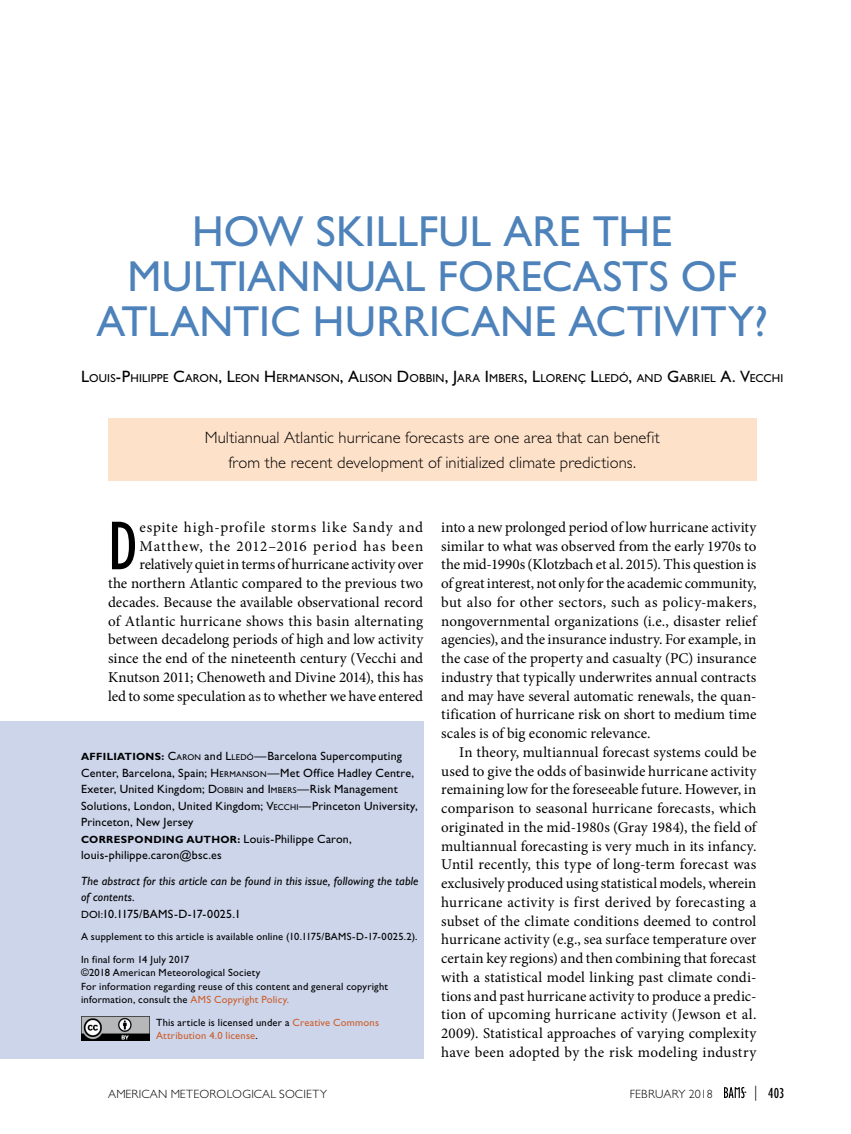
<style>
.page{position:relative;width:851px;height:1134px;background:#fff}
.page>*{position:absolute;margin:0;border:0;box-sizing:border-box;transform-origin:0 0}
.First_Paragraph_w_Dr{font:condensed 71.1px "Gill Sans Std";color:#000}
.Article_Title__Main{font:43.5px/45px "Gill Sans Std";color:#4e82ba;text-align:center}
.Capsule_Summary{font:300 16.5px/24.8px "Gill Sans Std";letter-spacing:.01em;color:#000;text-align:center}
.First_Paragraph_w_Dr-2{font:15px/18.8px "Minion Pro";letter-spacing:.005em;color:#000;text-align:right}
.Body_Text{font:15px/18.8px "Minion Pro";letter-spacing:.02em;color:#000;text-align:justify}
.t1{font:condensed 15px "Gill Sans Std";color:#000}
.info_box_-_Affiliati{font:12px/16.5px "Gill Sans Std";letter-spacing:.015em;color:#000}
.Affiliation_Correspo{font:italic 12px/16.5px "Gill Sans Std";letter-spacing:.015em;color:#000}
.t2{font:300 12px "Gill Sans Std";letter-spacing:.02em;color:#000}
.info_box_-_DOI{font:12px "Gill Sans Std";letter-spacing:.015em;color:#000}
.Authors{font:11.55px "Gill Sans Std";letter-spacing:.015em;color:#000}
.info_box_-_In_Final{font:10.5px/13.5px "Gill Sans Std";letter-spacing:.02em;color:#000}
.info_box_-_supplemen{font:10.5px "Gill Sans Std";letter-spacing:.02em;color:#000}
.In_Final_Form_Copyri{font:10.5px/13.5px "Gill Sans Std";letter-spacing:.02em;color:#cd5e2c}
.info_box_-_Affiliati-2{font:700 10.5px "Gill Sans Std";letter-spacing:.03em;color:#000}
.s1{font-size:16.5px}
.s2{font-weight:700;font-size:10.5px}
.s3{font-style:inherit}
.s4{font-size:8.4px}
.s5{font-weight:400;font-size:12px}
.s6{font-size:10.5px}
.s7{color:#cd5e2c}
.s8{color:#000}
.s9{font-weight:300;font-stretch:normal}
</style>
<div class="page">
<div style="left:0;top:721px;width:423px;height:338px;background:#ccd5ea"></div>
<div style="left:108px;top:418px;width:648px;height:63px;background:#fee1c9"></div>
<img style="left:81px;top:1016px;width:69px;height:24px">
<svg style="left:724px;top:1087px;width:22px;height:11px"></svg>
<p class="Article_Title__Main" style="left:97px;top:209px;width:672px">HOW SKILLFUL ARE THE<br>MULTIANNUAL FORECASTS OF<br>ATLANTIC HURRICANE ACTIVITY?</p>
<p class="Authors" style="left:81px;top:372px;width:703px"><span class="s1">L</span>OUIS<span class="s1">-P</span>HILIPPE <span class="s1">C</span>ARON<span class="s1">, L</span>EON <span class="s1">H</span> ERMANSON<span class="s1">, A</span>LISON <span class="s1">D</span>OBBIN<span class="s1">, J</span>ARA <span class="s1">I</span> MBERS<span class="s1">, L</span>LORENÇ <span class="s1">L</span>LEDÓ<span class="s1">,</span> AND <span class="s1">G</span>ABRIEL <span class="s1">A. V</span>ECCHI</p>
<p class="Capsule_Summary" style="left:205px;top:425px;width:456px">Multiannual Atlantic hurricane forecasts are one area that can benefit from the recent development of initialized climate predictions.</p>
<p class="First_Paragraph_w_Dr-2" style="left:108px;top:518px;width:317px">espite high-profile storms like Sandy and Matthew, the 2012–2016 period has been relatively quiet in terms of hurricane activity over<br>the northern Atlantic compared to the previous two decades. Because the available observational record of Atlantic hurricane shows this basin alternating between decadelong periods of high and low activity since the end of the nineteenth century (Vecchi and Knutson 2011; Chenoweth and Divine 2014), this has led to some speculation as to whether we have entered</p>
<p class="First_Paragraph_w_Dr-2" style="left:441px;top:518px;width:317px;text-align:justify">into a new prolonged period of low hurricane activity similar to what was observed from the early 1970s to the mid-1990s (Klotzbach et al. 2015). This question is of great interest, not only for the academic community, but also for other sectors, such as policy-makers, nongovernmental organizations (i.e., disaster relief agencies), and the insurance industry. For example, in the case of the property and casualty (PC) insurance industry that typically underwrites annual contracts and may have several automatic renewals, the quan&shy;tification of hurricane risk on short to medium time scales is of big economic relevance.</p>
<p class="Body_Text" style="left:441px;top:743px;width:317px;text-indent:18px">In theory, multiannual forecast systems could be used to give the odds of basinwide hurricane activity remaining low for the foreseeable future. However, in comparison to seasonal hurricane forecasts, which originated in the mid-1980s (Gray 1984), the field of multiannual forecasting is very much in its infancy.<br>Until recently, this type of long-term forecast was exclusively produced using statistical models, wherein hurricane activity is first derived by forecasting a subset of the climate conditions deemed to control hurricane activity (e.g., sea surface temperature over certain key regions) and then combining that forecast with a statistical model linking past climate condi&shy;tions and past hurricane activity to produce a predic&shy;tion of upcoming hurricane activity (Jewson et al.<br>2009). Statistical approaches of varying complexity have been adopted by the risk modeling industry</p>
<p class="First_Paragraph_w_Dr" style="left:108px;top:508px;width:31px">D</p>
<p class="info_box_-_Affiliati" style="left:81px;top:748px;width:338px"><span class="s2">AFFILIATIONS:</span> <span class="s3">C</span><span class="s4">ARON</span> and <span class="s3">L</span><span class="s4">LEDÓ</span>—Barcelona Supercomputing Center, Barcelona, Spain; <span class="s3">H</span> <span class="s4">ERMANSON</span>—Met Office Hadley Centre, Exeter, United Kingdom; <span class="s3">D</span><span class="s4">OBBIN</span> and <span class="s3">I</span> <span class="s4">MBERS</span>—Risk Management Solutions, London, United Kingdom; <span class="s3">V</span><span class="s4">ECC HI</span>—Princeton University, Princeton, New Jersey</p>
<p class="info_box_-_Affiliati-2" style="left:81px;top:833px;width:272px">CORRESPONDING AUTHOR: <span class="s5">Louis-Philippe Caron,</span></p>
<p class="info_box_-_Affiliati" style="left:81px;top:847px;width:142px">louis-philippe.caron@bsc.es</p>
<p class="Affiliation_Correspo" style="left:81px;top:873px;width:339px">The abstract for this article can be found in this issue, following the table of contents.</p>
<p class="info_box_-_DOI" style="left:81px;top:907px;width:161px"><span class="s6">DOI:</span>10.1175/BAMS-D-17-0025.1</p>
<p class="info_box_-_supplemen" style="left:81px;top:931px;width:338px">A supplement to this article is available online (10.1175/BAMS-D-17-0025.2).</p>
<p class="info_box_-_In_Final" style="left:81px;top:952px;width:110px">In final form 14 July 2017</p>
<p class="info_box_-_In_Final" style="left:81px;top:966px;width:181px">©2018 American Meteorological Society</p>
<p class="info_box_-_In_Final" style="left:81px;top:979px;width:308px">For information regarding reuse of this content and general copyright information, consult the <span class="s7">AMS Copyright Policy.</span></p>
<p class="In_Final_Form_Copyri" style="left:156px;top:1015px;width:224px"><span class="s8">This article is licensed under a</span> Creative Commons<br>Attribution 4.0 license<span class="s8">.</span></p>
<p class="t2" style="left:108px;top:1087px;width:220px">AMERICAN METEOROLOGICAL SOCIETY</p>
<p class="t2" style="left:629px;top:1087px;width:85px">FEBRUARY 2018</p>
<p class="t1" style="left:754px;top:1085px;width:32px"><span class="s9">|</span> 403</p>
</div>
